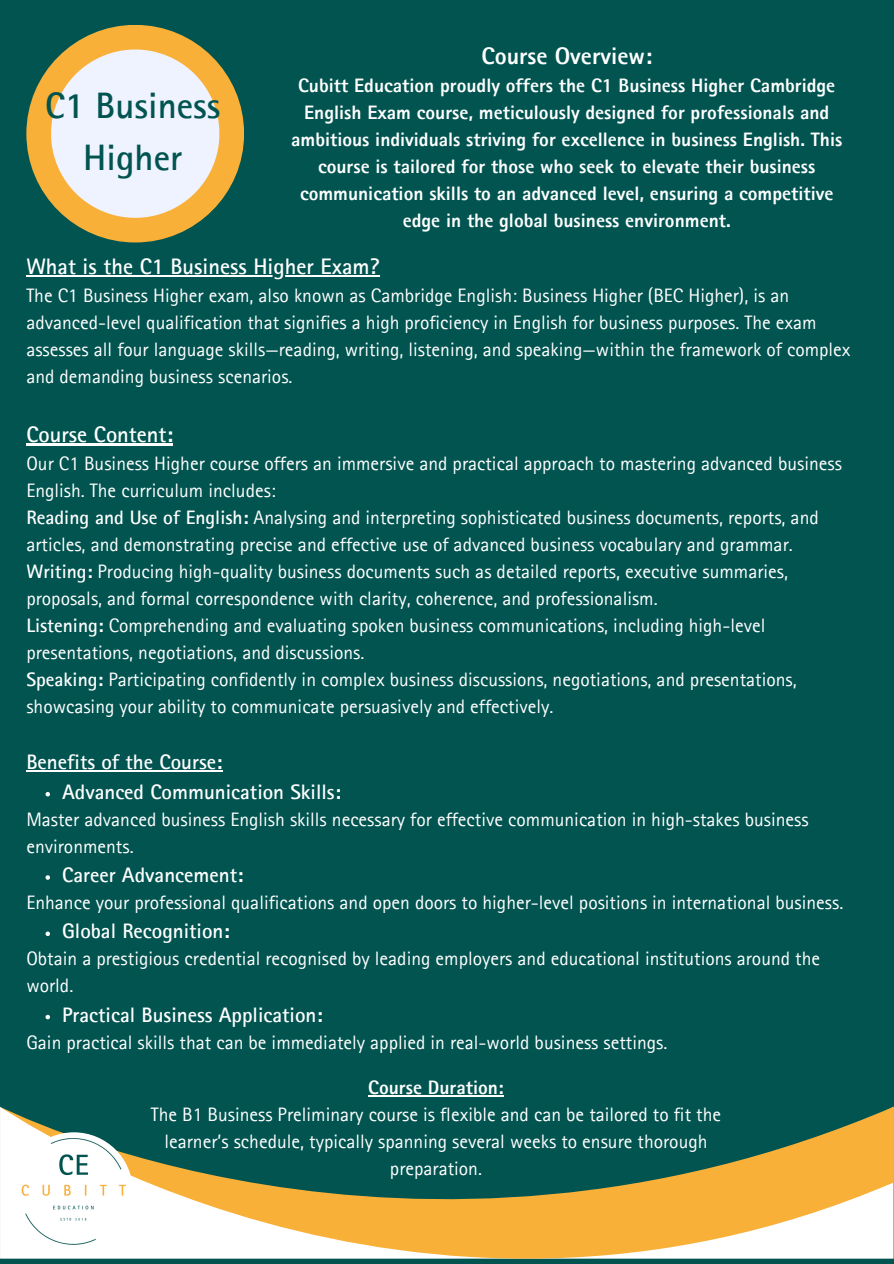
<style>
.page{position:relative;width:894px;height:1264px;background:#fff}
.page>*{position:absolute;margin:0;border:0;box-sizing:border-box;transform-origin:0 0}
.t1{font:700 36.9px/51.8px "Rotis Sans Serif Pro";color:#015450;text-align:center}
.t2{font:800 24px "Rotis Sans Serif Pro";color:#fff}
.t3{font:700 22.5px "Rotis Sans Serif Pro";color:#fff}
.t4{font:700 21px "Rotis Sans Serif Pro";color:#fff}
.t5{font:19.5px/27px "Rotis Sans Serif Pro";color:#fff}
.t6{font:800 19.5px/27px "Rotis Sans Serif Pro";color:#fff;text-align:center}
.s1{font-weight:700}
</style>
<div class="page">
<div style="left:0;top:0;width:893px;height:1263px;background:#015450"></div>
<svg style="left:0;top:1106px;width:893px;height:153px"></svg>
<div style="left:26px;top:25px;width:218px;height:217px;background:#f9b038;border-radius:50%"></div>
<svg style="left:51px;top:50px;width:168px;height:168px"></svg>
<img style="left:15px;top:1132px;width:118px;height:118px;border-radius:50%">
<hr style="left:26px;top:275px;width:353px;height:1px;background:#fff">
<hr style="left:26px;top:443px;width:147px;height:2px;background:#fff">
<hr style="left:26px;top:770px;width:196px;height:1px;background:#fff">
<svg style="left:45px;top:792px;width:5px;height:4px"></svg>
<svg style="left:45px;top:875px;width:5px;height:4px"></svg>
<svg style="left:45px;top:931px;width:5px;height:5px"></svg>
<svg style="left:45px;top:1014px;width:5px;height:5px"></svg>
<hr style="left:368px;top:1095px;width:135px;height:1px;background:#fff">
<p class="t1" style="left:45px;top:85px;width:177px">C1 Business<br>Higher</p>
<p class="t2" style="left:481px;top:47px;width:172px">Course Overview:</p>
<p class="t6" style="left:291px;top:75px;width:552px">Cubitt Education proudly offers the C1 Business Higher Cambridge English Exam course, meticulously designed for professionals and ambitious individuals striving for excellence in business English. This course is tailored for those who seek to elevate their business communication skills to an advanced level, ensuring a competitive edge in the global business environment.</p>
<h1 class="t3" style="left:26px;top:258px;width:354px">What is the C1 Business Higher Exam?</h1>
<h2 class="t5" style="left:26px;top:285px;width:825px">The C1 Business Higher exam, also known as Cambridge English: Business Higher (BEC Higher), is an advanced-level qualification that signifies a high proficiency in English for business purposes. The exam assesses all four language skills—reading, writing, listening, and speaking—within the framework of complex and demanding business scenarios.</h2>
<p class="t3" style="left:26px;top:426px;width:148px">Course Content:</p>
<p class="t5" style="left:26px;top:453px;width:816px">Our C1 Business Higher course offers an immersive and practical approach to mastering advanced business<br>English. The curriculum includes:</p>
<p class="t5" style="left:26px;top:507px;width:793px"><span class="s1">Reading and Use of English:</span> Analysing and interpreting sophisticated business documents, reports, and articles, and demonstrating precise and effective use of advanced business vocabulary and grammar.</p>
<p class="t5" style="left:26px;top:561px;width:763px"><span class="s1">Writing:</span> Producing high-quality business documents such as detailed reports, executive summaries, proposals, and formal correspondence with clarity, coherence, and professionalism.</p>
<p class="t5" style="left:26px;top:615px;width:740px"><span class="s1">Listening:</span> Comprehending and evaluating spoken business communications, including high-level presentations, negotiations, and discussions.</p>
<p class="t5" style="left:26px;top:669px;width:771px"><span class="s1">Speaking:</span> Participating confidently in complex business discussions, negotiations, and presentations, showcasing your ability to communicate persuasively and effectively.</p>
<p class="t4" style="left:26px;top:754px;width:197px">Benefits of the Course:</p>
<p class="t4" style="left:62px;top:784px;width:280px">Advanced Communication Skills:</p>
<h2 class="t5" style="left:26px;top:808px;width:783px">Master advanced business English skills necessary for effective communication in high-stakes business environments.</h2>
<p class="t4" style="left:62px;top:867px;width:183px">Career Advancement:</p>
<p class="t5" style="left:26px;top:891px;width:818px">Enhance your professional qualifications and open doors to higher-level positions in international business.</p>
<p class="t4" style="left:62px;top:923px;width:169px">Global Recognition:</p>
<p class="t5" style="left:26px;top:948px;width:795px">Obtain a prestigious credential recognised by leading employers and educational institutions around the world.</p>
<p class="t4" style="left:62px;top:1006px;width:262px">Practical Business Application:</p>
<p class="t5" style="left:26px;top:1031px;width:642px">Gain practical skills that can be immediately applied in real-world business settings.</p>
<p class="t6" style="left:368px;top:1076px;width:137px">Course Duration:</p>
<p class="t5" style="left:151px;top:1103px;width:571px;text-align:center">The B1 Business Preliminary course is flexible and can be tailored to fit the learner’s schedule, typically spanning several weeks to ensure thorough preparation.</p>
</div>
